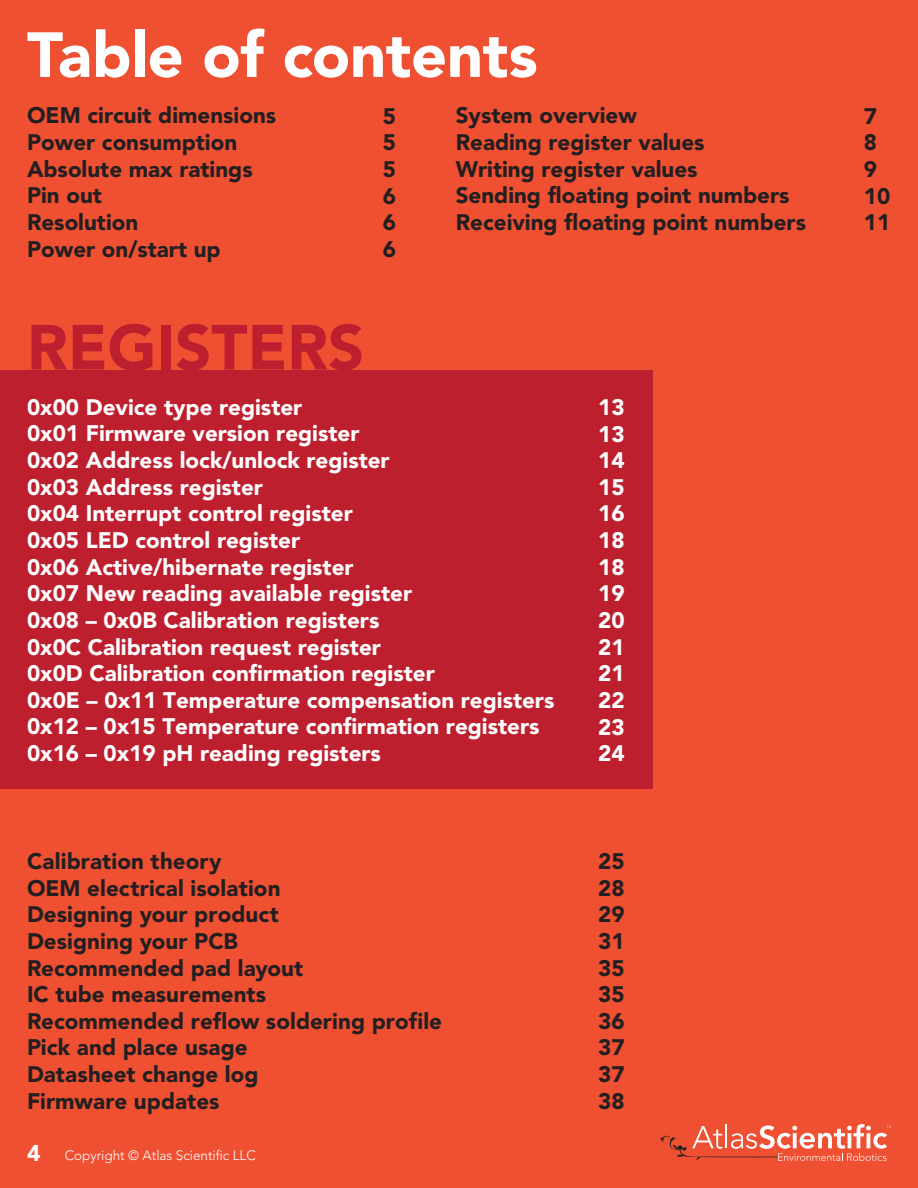
<style>
.page{position:relative;width:918px;height:1188px;background:#ef5032}
.page>*{position:absolute;margin:0;border:0;box-sizing:border-box;transform-origin:0 0}
.t1{font:900 63px "Avenir";letter-spacing:-.005em;color:#fff}
.t2{font:900 63px "Avenir";color:#be1f2e}
.t3{font:900 22.35px "Avenir";color:#fff}
.t4{font:900 22.35px "Avenir";color:#231f20}
.t5{font:300 13.5px "Avenir";color:#fff}
.s1{font-weight:900;font-size:22.65px}
</style>
<div class="page">
<div style="left:0;top:370px;width:652px;height:418px;background:#be1f2e"></div>
<svg style="left:660px;top:1124px;width:231px;height:37px"></svg>
<p class="t1" style="left:27px;top:17px;width:512px">Table of contents</p>
<p class="t4" style="left:27px;top:102px;width:251px">OEM circuit dimensions</p>
<p class="t4" style="left:27px;top:129px;width:212px">Power consumption</p>
<p class="t4" style="left:27px;top:155px;width:227px">Absolute max ratings</p>
<p class="t4" style="left:27px;top:182px;width:76px">Pin out</p>
<p class="t4" style="left:27px;top:209px;width:113px">Resolution</p>
<p class="t4" style="left:27px;top:235px;width:195px">Power on/start up</p>
<p class="t4" style="left:456px;top:102px;width:183px">System overview</p>
<p class="t4" style="left:456px;top:129px;width:250px">Reading register values</p>
<p class="t4" style="left:456px;top:155px;width:243px">Writing register values</p>
<p class="t4" style="left:456px;top:182px;width:335px">Sending floating point numbers</p>
<p class="t4" style="left:456px;top:209px;width:352px">Receiving floating point numbers</p>
<p class="t4" style="left:383px;top:102px;width:15px">5</p>
<p class="t4" style="left:383px;top:129px;width:15px">5</p>
<p class="t4" style="left:383px;top:156px;width:15px">5</p>
<p class="t4" style="left:383px;top:182px;width:15px">6</p>
<p class="t4" style="left:383px;top:209px;width:15px">6</p>
<p class="t4" style="left:383px;top:236px;width:15px">6</p>
<p class="t2" style="left:27px;top:309px;width:339px">REGISTERS</p>
<p class="t3" style="left:27px;top:393px;width:277px">0x00 Device type register</p>
<p class="t3" style="left:27px;top:420px;width:334px">0x01 Firmware version register</p>
<p class="t3" style="left:27px;top:447px;width:364px">0x02 Address lock/unlock register</p>
<p class="t3" style="left:27px;top:473px;width:238px">0x03 Address register</p>
<p class="t3" style="left:27px;top:500px;width:327px">0x04 Interrupt control register</p>
<p class="t3" style="left:27px;top:527px;width:275px">0x05 LED control register</p>
<p class="t3" style="left:27px;top:553px;width:328px">0x06 Active/hibernate register</p>
<p class="t3" style="left:27px;top:580px;width:387px">0x07 New reading available register</p>
<p class="t3" style="left:27px;top:607px;width:354px">0x08 – 0x0B Calibration registers</p>
<p class="t3" style="left:27px;top:633px;width:356px">0x0C Calibration request register</p>
<p class="t3" style="left:27px;top:660px;width:409px">0x0D Calibration confirmation register</p>
<p class="t3" style="left:27px;top:687px;width:529px">0x0E – 0x11 Temperature compensation registers</p>
<p class="t3" style="left:27px;top:713px;width:514px">0x12 – 0x15 Temperature confirmation registers</p>
<p class="t3" style="left:27px;top:740px;width:356px">0x16 – 0x19 pH reading registers</p>
<p class="t4" style="left:27px;top:848px;width:196px">Calibration theory</p>
<p class="t4" style="left:27px;top:874px;width:255px">OEM electrical isolation</p>
<p class="t4" style="left:27px;top:901px;width:253px">Designing your product</p>
<p class="t4" style="left:27px;top:928px;width:212px">Designing your PCB</p>
<p class="t4" style="left:27px;top:954px;width:278px">Recommended pad layout</p>
<p class="t4" style="left:27px;top:981px;width:241px">IC tube measurements</p>
<p class="t4" style="left:27px;top:1008px;width:417px">Recommended reflow soldering profile</p>
<p class="t4" style="left:27px;top:1034px;width:222px">Pick and place usage</p>
<p class="t4" style="left:27px;top:1061px;width:233px">Datasheet change log</p>
<p class="t4" style="left:27px;top:1087px;width:194px">Firmware updates</p>
<p class="t5" style="left:27px;top:1147px;width:230px"><span class="s1">4</span> Copyright © Atlas Scientific LLC</p>
<p class="t3" style="left:598px;top:394px;width:28px">13</p>
<p class="t3" style="left:598px;top:420px;width:28px">13</p>
<p class="t3" style="left:598px;top:447px;width:28px">14</p>
<p class="t3" style="left:598px;top:474px;width:28px">15</p>
<p class="t3" style="left:598px;top:500px;width:28px">16</p>
<p class="t3" style="left:598px;top:527px;width:28px">18</p>
<p class="t3" style="left:598px;top:553px;width:28px">18</p>
<p class="t3" style="left:598px;top:580px;width:28px">19</p>
<p class="t3" style="left:598px;top:607px;width:28px">20</p>
<p class="t3" style="left:598px;top:633px;width:28px">21</p>
<p class="t3" style="left:598px;top:660px;width:28px">21</p>
<p class="t3" style="left:598px;top:687px;width:28px">22</p>
<p class="t3" style="left:598px;top:713px;width:28px">23</p>
<p class="t3" style="left:598px;top:740px;width:28px">24</p>
<p class="t4" style="left:598px;top:848px;width:28px">25</p>
<p class="t4" style="left:598px;top:874px;width:28px">28</p>
<p class="t4" style="left:598px;top:901px;width:28px">29</p>
<p class="t4" style="left:598px;top:928px;width:28px">31</p>
<p class="t4" style="left:598px;top:954px;width:28px">35</p>
<p class="t4" style="left:598px;top:981px;width:28px">35</p>
<p class="t4" style="left:598px;top:1008px;width:28px">36</p>
<p class="t4" style="left:598px;top:1034px;width:28px">37</p>
<p class="t4" style="left:598px;top:1061px;width:28px">37</p>
<p class="t4" style="left:598px;top:1087px;width:28px">38</p>
<p class="t4" style="left:864px;top:102px;width:15px">7</p>
<p class="t4" style="left:864px;top:129px;width:15px">8</p>
<p class="t4" style="left:864px;top:156px;width:15px">9</p>
<p class="t4" style="left:864px;top:182px;width:28px">10</p>
<p class="t4" style="left:864px;top:209px;width:28px">11</p>
</div>
